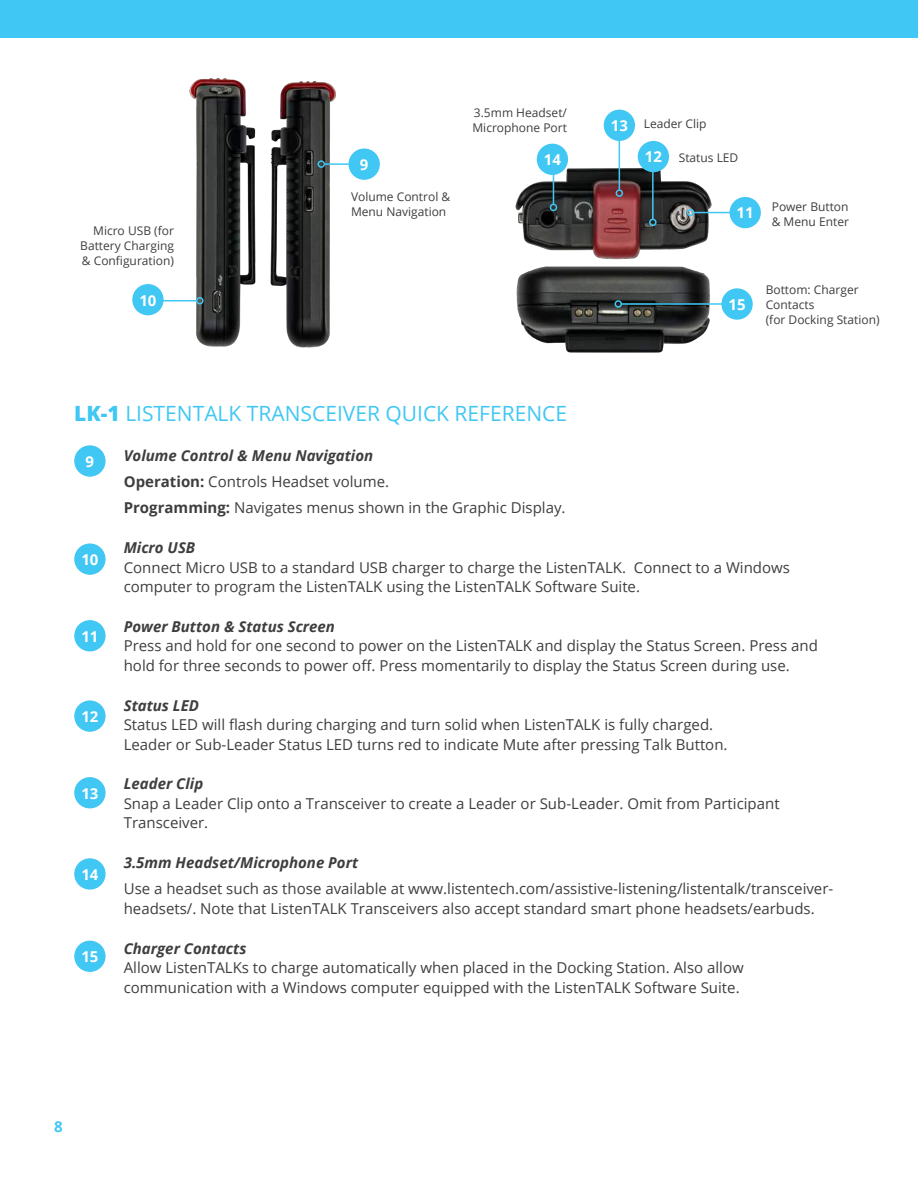
<style>
.page{position:relative;width:918px;height:1188px;background:#fff}
.page>*{position:absolute;margin:0;border:0;box-sizing:border-box;transform-origin:0 0}
.t1{font:21px "Open Sans";color:#40c7f4}
.t2{font:15px/19.5px "Open Sans";color:#3e3e3f}
.t3{font:italic 700 15px "Open Sans";color:#3e3e3f}
.t4{font:700 15px "Open Sans";color:#fff}
.t5{font:700 15px "Open Sans";color:#40c7f4}
.t6{font:12px/15px "Open Sans";color:#3e3e3f}
.s1{font-weight:800}
.s2{font-weight:700;font-style:italic}
.s3{font-weight:700}
</style>
<div class="page">
<div style="left:0;top:0;width:918px;height:37px;background:#40c7f4"></div>
<div style="left:74px;top:445px;width:32px;height:32px;background:#40c7f4;border-radius:50%"></div>
<div style="left:74px;top:543px;width:32px;height:32px;background:#40c7f4;border-radius:50%"></div>
<div style="left:74px;top:620px;width:32px;height:31px;background:#40c7f4;border-radius:50%"></div>
<div style="left:74px;top:700px;width:32px;height:32px;background:#40c7f4;border-radius:50%"></div>
<div style="left:74px;top:777px;width:32px;height:31px;background:#40c7f4;border-radius:50%"></div>
<div style="left:74px;top:858px;width:32px;height:32px;background:#40c7f4;border-radius:50%"></div>
<div style="left:74px;top:941px;width:32px;height:31px;background:#40c7f4;border-radius:50%"></div>
<img style="left:189px;top:78px;width:67px;height:269px">
<img style="left:270px;top:81px;width:66px;height:267px">
<hr style="left:324px;top:163px;width:39px;height:2px;background:#40c7f4">
<div style="left:318px;top:160px;width:7px;height:8px;border:2px solid #40c7f4;border-radius:50%"></div>
<hr style="left:147px;top:300px;width:50px;height:2px;background:#40c7f4">
<div style="left:196px;top:297px;width:8px;height:7px;border:2px solid #40c7f4;border-radius:50%"></div>
<div style="left:349px;top:149px;width:31px;height:31px;background:#40c7f4;border-radius:50%"></div>
<div style="left:132px;top:284px;width:32px;height:31px;background:#40c7f4;border-radius:50%"></div>
<img style="left:515px;top:157px;width:205px;height:101px">
<img style="left:516px;top:258px;width:194px;height:95px">
<div style="left:638px;top:141px;width:31px;height:31px;background:#40c7f4;border-radius:50%"></div>
<hr style="left:619px;top:119px;width:1px;height:71px;background:#40c7f4">
<div style="left:616px;top:189px;width:7px;height:8px;border:2px solid #40c7f4;border-radius:50%"></div>
<hr style="left:553px;top:166px;width:1px;height:38px;background:#40c7f4">
<div style="left:550px;top:204px;width:7px;height:7px;border:2px solid #40c7f4;border-radius:50%"></div>
<hr style="left:652px;top:167px;width:2px;height:52px;background:#40c7f4">
<div style="left:649px;top:219px;width:8px;height:7px;border:2px solid #40c7f4;border-radius:50%"></div>
<hr style="left:621px;top:303px;width:125px;height:2px;background:#40c7f4">
<div style="left:615px;top:300px;width:7px;height:8px;border:2px solid #40c7f4;border-radius:50%"></div>
<hr style="left:694px;top:212px;width:49px;height:1px;background:#40c7f4">
<div style="left:687px;top:209px;width:7px;height:7px;border:2px solid #40c7f4;border-radius:50%"></div>
<div style="left:730px;top:197px;width:31px;height:31px;background:#40c7f4;border-radius:50%"></div>
<div style="left:604px;top:110px;width:31px;height:31px;background:#40c7f4;border-radius:50%"></div>
<div style="left:537px;top:144px;width:31px;height:31px;background:#40c7f4;border-radius:50%"></div>
<div style="left:721px;top:288px;width:32px;height:32px;background:#40c7f4;border-radius:50%"></div>
<p class="t6" style="left:80px;top:222px;width:95px;text-align:justify;text-indent:13px">Micro USB (for Battery Charging &amp; Configuration)</p>
<p class="t4" style="left:139px;top:290px;width:19px">10</p>
<p class="t4" style="left:360px;top:154px;width:10px">9</p>
<p class="t6" style="left:351px;top:189px;width:101px">Volume Control &amp;<br>Menu Navigation</p>
<p class="t6" style="left:472px;top:105px;width:96px">3.5mm Headset/<br>Microphone Port</p>
<p class="t6" style="left:644px;top:116px;width:64px">Leader Clip</p>
<p class="t6" style="left:679px;top:150px;width:61px">Status LED</p>
<p class="t4" style="left:611px;top:115px;width:19px">13</p>
<p class="t4" style="left:645px;top:146px;width:19px">12</p>
<p class="t4" style="left:544px;top:149px;width:19px">14</p>
<p class="t4" style="left:737px;top:202px;width:19px">11</p>
<p class="t6" style="left:772px;top:198px;width:79px">Power Button &amp; Menu Enter</p>
<p class="t4" style="left:729px;top:294px;width:19px">15</p>
<p class="t6" style="left:766px;top:282px;width:115px">Bottom: Charger<br>Contacts<br>(for Docking Station)</p>
<h1 class="t1" style="left:74px;top:399px;width:494px"><span class="s1">LK-1</span> LISTENTALK TRANSCEIVER QUICK REFERENCE</h1>
<p class="t2" style="left:124px;top:442px;width:443px;line-height:26.2px"><span class="s2">Volume Control &amp; Menu Navigation<br></span><span class="s3">Operation:</span> Controls Headset volume.<br><span class="s3">Programming:</span> Navigates menus shown in the Graphic Display.</p>
<p class="t3" style="left:124px;top:537px;width:73px">Micro USB</p>
<p class="t2" style="left:124px;top:557px;width:668px">Connect Micro USB to a standard USB charger to charge the ListenTALK. Connect to a Windows computer to program the ListenTALK using the ListenTALK Software Suite.</p>
<p class="t3" style="left:124px;top:616px;width:213px">Power Button &amp; Status Screen</p>
<p class="t2" style="left:124px;top:636px;width:696px">Press and hold for one second to power on the ListenTALK and display the Status Screen. Press and hold for three seconds to power off. Press momentarily to display the Status Screen during use.</p>
<p class="t3" style="left:124px;top:695px;width:77px">Status LED</p>
<p class="t2" style="left:124px;top:714px;width:605px">Status LED will flash during charging and turn solid when ListenTALK is fully charged.<br>Leader or Sub-Leader Status LED turns red to indicate Mute after pressing Talk Button.</p>
<p class="t3" style="left:124px;top:773px;width:81px">Leader Clip</p>
<p class="t2" style="left:124px;top:793px;width:657px">Snap a Leader Clip onto a Transceiver to create a Leader or Sub-Leader. Omit from Participant<br>Transceiver.</p>
<p class="t3" style="left:124px;top:852px;width:236px">3.5mm Headset/Microphone Port</p>
<p class="t2" style="left:124px;top:879px;width:711px">Use a headset such as those available at www.listentech.com/assistive-listening/listentalk/transceiver&shy;headsets/. Note that ListenTALK Transceivers also accept standard smart phone headsets/earbuds.</p>
<p class="t3" style="left:124px;top:938px;width:124px">Charger Contacts</p>
<p class="t2" style="left:124px;top:957px;width:622px">Allow ListenTALKs to charge automatically when placed in the Docking Station. Also allow communication with a Windows computer equipped with the ListenTALK Software Suite.</p>
<p class="t4" style="left:86px;top:451px;width:10px">9</p>
<p class="t4" style="left:81px;top:549px;width:19px">10</p>
<p class="t4" style="left:81px;top:626px;width:19px">11</p>
<p class="t4" style="left:81px;top:706px;width:19px">12</p>
<p class="t4" style="left:81px;top:783px;width:19px">13</p>
<p class="t4" style="left:81px;top:864px;width:19px">14</p>
<p class="t4" style="left:81px;top:946px;width:19px">15</p>
<p class="t5" style="left:54px;top:1116px;width:10px">8</p>
</div>
